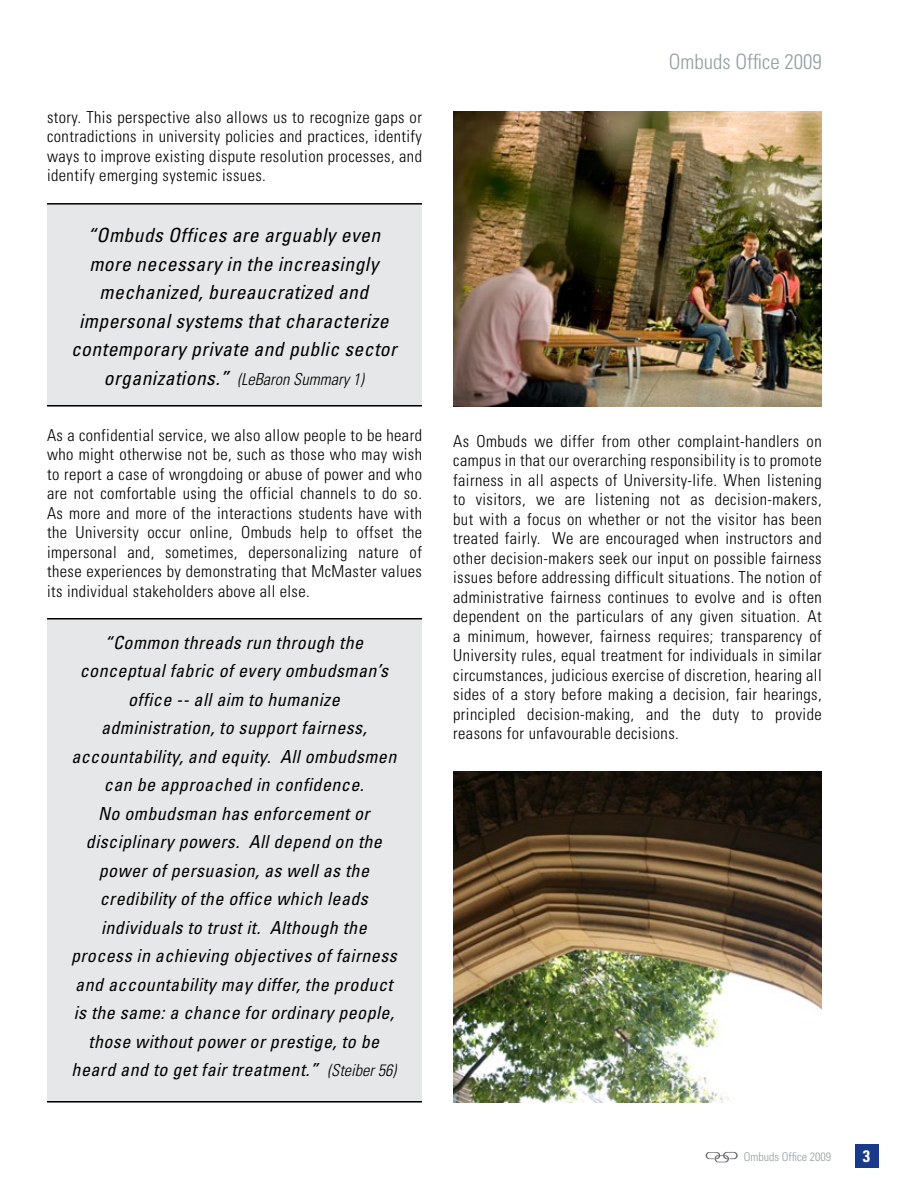
<style>
.page{position:relative;width:918px;height:1188px;background:#fff}
.page>*{position:absolute;margin:0;border:0;box-sizing:border-box;transform-origin:0 0}
.t1{font:300 condensed 21px "Univers LT Std";color:#949ca1}
.t2{font:italic condensed 19.5px/28.5px "Univers LT Std";letter-spacing:.025em;color:#000;text-align:center}
.t3{font:italic condensed 18px/28.5px "Univers LT Std";letter-spacing:.025em;color:#000;text-align:center}
.t4{font:300 condensed 16.5px/19.5px "Univers LT Std";letter-spacing:.025em;color:#000;text-align:justify}
.t5{font:italic 300 condensed 16.5px "Univers LT Std";color:#000}
.t6{font:700 condensed 16.5px "Univers LT Std";color:#fff}
.t7{font:300 condensed 12px "Univers LT Std";color:#949ca1}
.s1{font-weight:400;font-size:19.5px}
.s2{font-weight:300;font-size:16.5px}
</style>
<div class="page">
<div style="left:47px;top:203px;width:375px;height:203px;background:#e6e7e8"></div>
<div style="left:47px;top:618px;width:375px;height:484px;background:#e6e7e8"></div>
<div style="left:856px;top:1144px;width:23px;height:24px;background:#19398a"></div>
<img style="left:453px;top:111px;width:369px;height:295px">
<img style="left:453px;top:771px;width:369px;height:331px">
<hr style="left:47px;top:203px;width:375px;height:2px;background:#000">
<hr style="left:47px;top:405px;width:375px;height:1px;background:#000">
<hr style="left:47px;top:618px;width:375px;height:2px;background:#000">
<hr style="left:47px;top:1101px;width:375px;height:1px;background:#000">
<svg style="left:706px;top:1152px;width:32px;height:10px"></svg>
<p class="t4" style="left:47px;top:107px;width:377px">story. This perspective also allows us to recognize gaps or contradictions in university policies and practices, identify ways to improve existing dispute resolution processes, and identify emerging systemic issues.</p>
<p class="t2" style="left:71px;top:221px;width:327px">“Ombuds Offices are arguably even more necessary in the increasingly mechanized, bureaucratized and impersonal systems that characterize contemporary private and public sector</p>
<p class="t5" style="left:104px;top:369px;width:261px"><span class="s1">organizations.”</span> (LeBaron Summary 1)</p>
<p class="t4" style="left:47px;top:425px;width:377px">As a confidential service, we also allow people to be heard who might otherwise not be, such as those who may wish to report a case of wrongdoing or abuse of power and who are not comfortable using the official channels to do so.<br>As more and more of the interactions students have with the University occur online, Ombuds help to offset the impersonal and, sometimes, depersonalizing nature of these experiences by demonstrating that McMaster values its individual stakeholders above all else.</p>
<p class="t3" style="left:71px;top:628px;width:327px">“Common threads run through the conceptual fabric of every ombudsman’s office -- all aim to humanize administration, to support fairness, accountability, and equity. All ombudsmen can be approached in confidence.<br>No ombudsman has enforcement or disciplinary powers. All depend on the power of persuasion, as well as the credibility of the office which leads individuals to trust it. Although the process in achieving objectives of fairness and accountability may differ, the product is the same: a chance for ordinary people, those without power or prestige, to be heard and to get fair treatment.” <span class="s2">(Steiber 56)</span></p>
<p class="t1" style="left:669px;top:49px;width:154px">Ombuds Office 2009</p>
<p class="t4" style="left:453px;top:431px;width:370px">As Ombuds we differ from other complaint-handlers on campus in that our overarching responsibility is to promote fairness in all aspects of University-life. When listening to visitors, we are listening not as decision-makers, but with a focus on whether or not the visitor has been treated fairly. We are encouraged when instructors and other decision-makers seek our input on possible fairness issues before addressing difficult situations. The notion of administrative fairness continues to evolve and is often dependent on the particulars of any given situation. At a minimum, however, fairness requires; transparency of University rules, equal treatment for individuals in similar circumstances, judicious exercise of discretion, hearing all sides of a story before making a decision, fair hearings, principled decision-making, and the duty to provide reasons for unfavourable decisions.</p>
<p class="t7" style="left:744px;top:1149px;width:89px">Ombuds Office 2009</p>
<p class="t6" style="left:863px;top:1146px;width:9px">3</p>
</div>
